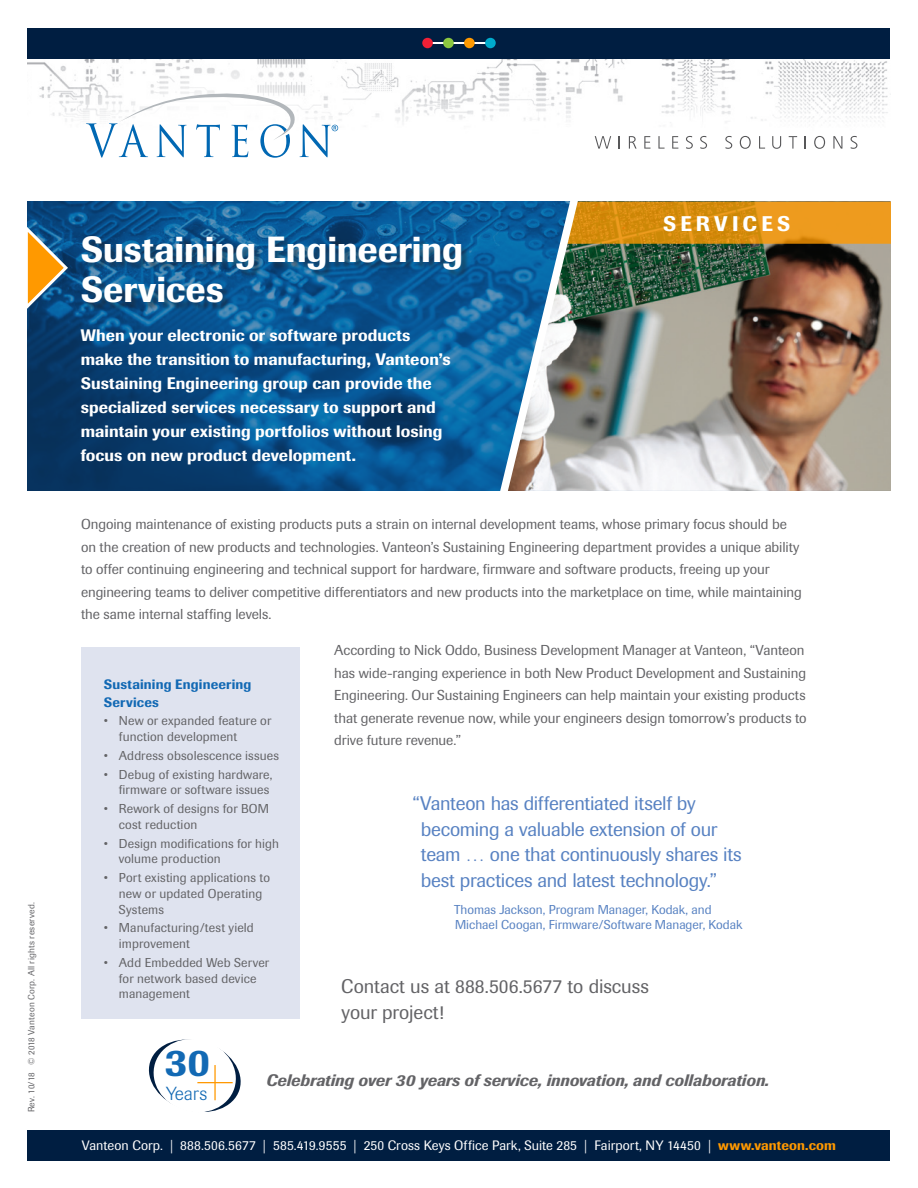
<style>
.page{position:relative;width:918px;height:1188px;background:#fff}
.page>*{position:absolute;margin:0;border:0;box-sizing:border-box;transform-origin:0 0}
.t1{font:500 38.7px "Imago";color:#1269b4}
.Header_A{font:500 36px/40.5px "Imago";letter-spacing:-.005em;color:#fff}
.Lead-in_A{font:500 21px "Imago";letter-spacing:.2em;color:#fff}
.Call_to_action{font:19.5px/25.5px "Imago";letter-spacing:-.015em;color:#5882c2}
.Lead-in_A-2{font:19.5px/25.5px "Imago";color:#636366}
.t2{font:300 18.75px "Imago";letter-spacing:.02em;color:#1269b4}
.Lead-in_A-3{font:500 16.5px/24px "Imago";letter-spacing:.005em;color:#fff}
.t3{font:italic 500 16.5px "Imago";color:#636366}
.Body_A{font:14.25px/22.5px "Imago";letter-spacing:-.005em;color:#636366}
.t4{font:13.5px "Imago";letter-spacing:.01em;color:#fff}
.Sidebar_Subhead_A{font:500 13.5px/18px "Imago";letter-spacing:.01em;color:#1269b4}
.Sidebar_bullets_A{font:12.75px/15.8px "Imago";letter-spacing:.01em;color:#636366}
.Citation_A{font:12.75px/15.8px "Imago";color:#5882c2}
.t5{font:9px "Imago";letter-spacing:.025em;color:#636366}
.s1{font-weight:500;color:#f90}
</style>
<div class="page">
<div style="left:28px;top:1130px;width:862px;height:30px;background:#001e41"></div>
<img style="left:28px;top:59px;width:863px;height:90px">
<div style="left:57px;top:10px;width:306px;height:306px;background:#fff;border-radius:50%"></div>
<img style="left:28px;top:202px;width:466px;height:289px">
<div style="left:83px;top:238px;width:386px;height:73px;background:#231f20;opacity:.4"></div>
<div style="left:81px;top:647px;width:219px;height:372px;background:#dfe3ef"></div>
<svg style="left:148px;top:1039px;width:93px;height:73px"></svg>
<hr style="left:214px;top:1065px;width:2px;height:35px;background:#f90">
<hr style="left:197px;top:1082px;width:36px;height:1px;background:#f90">
<svg style="left:86px;top:94px;width:252px;height:64px"></svg>
<svg style="left:595px;top:136px;width:16px;height:13px"></svg>
<svg style="left:619px;top:136px;width:1px;height:13px"></svg>
<svg style="left:629px;top:136px;width:8px;height:13px"></svg>
<svg style="left:644px;top:136px;width:7px;height:13px"></svg>
<svg style="left:658px;top:136px;width:7px;height:13px"></svg>
<svg style="left:672px;top:136px;width:6px;height:13px"></svg>
<svg style="left:686px;top:136px;width:7px;height:13px"></svg>
<svg style="left:700px;top:136px;width:7px;height:13px"></svg>
<svg style="left:725px;top:136px;width:7px;height:13px"></svg>
<svg style="left:740px;top:136px;width:11px;height:13px"></svg>
<svg style="left:759px;top:136px;width:6px;height:13px"></svg>
<svg style="left:772px;top:136px;width:9px;height:13px"></svg>
<svg style="left:789px;top:136px;width:8px;height:13px"></svg>
<svg style="left:805px;top:136px;width:1px;height:13px"></svg>
<svg style="left:814px;top:136px;width:11px;height:13px"></svg>
<svg style="left:833px;top:136px;width:9px;height:13px"></svg>
<svg style="left:851px;top:136px;width:6px;height:13px"></svg>
<div style="left:28px;top:28px;width:862px;height:30px;background:#001e41"></div>
<svg style="left:27px;top:221px;width:43px;height:94px;background:#707767"></svg>
<img style="left:494px;top:201px;width:397px;height:290px">
<hr style="left:427px;top:42px;width:64px;height:2px;background:#fff">
<div style="left:422px;top:38px;width:11px;height:10px;background:#f02036;border-radius:50%"></div>
<div style="left:443px;top:38px;width:11px;height:10px;background:#8cc740;border-radius:50%"></div>
<div style="left:464px;top:38px;width:11px;height:10px;background:#f90;border-radius:50%"></div>
<div style="left:485px;top:38px;width:11px;height:10px;background:#00abcc;border-radius:50%"></div>
<p class="t5" style="left:26px;top:1112px;width:212px;rotate:-90deg">Rev. 10/18 © 2018 Vanteon Corp. All rights reserved.</p>
<p class="Header_A" style="left:81px;top:229px;width:384px">Sustaining Engineering<br>Services</p>
<p class="Lead-in_A-3" style="left:81px;top:323px;width:372px">When your electronic or software products make the transition to manufacturing, Vanteon’s Sustaining Engineering group can provide the specialized services necessary to support and maintain your existing portfolios without losing focus on new product development.</p>
<p class="Lead-in_A" style="left:663px;top:211px;width:129px">SERVICES</p>
<p class="Body_A" style="left:81px;top:513px;width:722px">Ongoing maintenance of existing products puts a strain on internal development teams, whose primary focus should be on the creation of new products and technologies. Vanteon’s Sustaining Engineering department provides a unique ability to offer continuing engineering and technical support for hardware, firmware and software products, freeing up your engineering teams to deliver competitive differentiators and new products into the marketplace on time, while maintaining the same internal staffing levels.</p>
<p class="Body_A" style="left:334px;top:639px;width:474px">According to Nick Oddo, Business Development Manager at Vanteon, “Vanteon has wide-ranging experience in both New Product Development and Sustaining Engineering. Our Sustaining Engineers can help maintain your existing products that generate revenue now, while your engineers design tomorrow’s products to drive future revenue.”</p>
<p class="Sidebar_Subhead_A" style="left:104px;top:675px;width:149px">Sustaining Engineering<br>Services</p>
<p class="Sidebar_bullets_A" style="left:119px;top:713px;width:154px;text-indent:-15px">• New or expanded feature or function development</p>
<p class="Sidebar_bullets_A" style="left:104px;top:748px;width:177px">• Address obsolescence issues</p>
<p class="Sidebar_bullets_A" style="left:104px;top:766px;width:170px;text-align:right">• Debug of existing hardware, firmware or software issues</p>
<p class="Sidebar_bullets_A" style="left:119px;top:801px;width:152px;text-indent:-15px">• Rework of designs for BOM cost reduction</p>
<p class="Sidebar_bullets_A" style="left:119px;top:835px;width:162px;text-indent:-15px">• Design modifications for high volume production</p>
<p class="Sidebar_bullets_A" style="left:119px;top:870px;width:153px;text-indent:-15px">• Port existing applications to new or updated Operating<br>Systems</p>
<p class="Sidebar_bullets_A" style="left:119px;top:920px;width:136px;text-indent:-15px">• Manufacturing/test yield improvement</p>
<p class="Sidebar_bullets_A" style="left:119px;top:955px;width:152px;text-indent:-15px">• Add Embedded Web Server for network based device management</p>
<p class="Call_to_action" style="left:421px;top:791px;width:322px;text-indent:-8px">“Vanteon has differentiated itself by becoming a valuable extension of our team … one that continuously shares its best practices and latest technology.”</p>
<p class="Citation_A" style="left:454px;top:901px;width:290px">Thomas Jackson, Program Manager, Kodak, and<br>Michael Coogan, Firmware/Software Manager, Kodak</p>
<p class="Lead-in_A-2" style="left:341px;top:974px;width:309px">Contact us at 888.506.5677 to discuss your project!</p>
<p class="t1" style="left:165px;top:1039px;width:47px">30</p>
<p class="t2" style="left:166px;top:1083px;width:43px">Years</p>
<p class="t3" style="left:266px;top:1070px;width:504px">Celebrating over 30 years of service, innovation, and collaboration.</p>
<p class="t4" style="left:82px;top:1138px;width:756px">Vanteon Corp. | 888.506.5677 | 585.419.9555 | 250 Cross Keys Office Park, Suite 285 | Fairport, NY 14450 | <span class="s1">www.vanteon.com</span></p>
</div>
